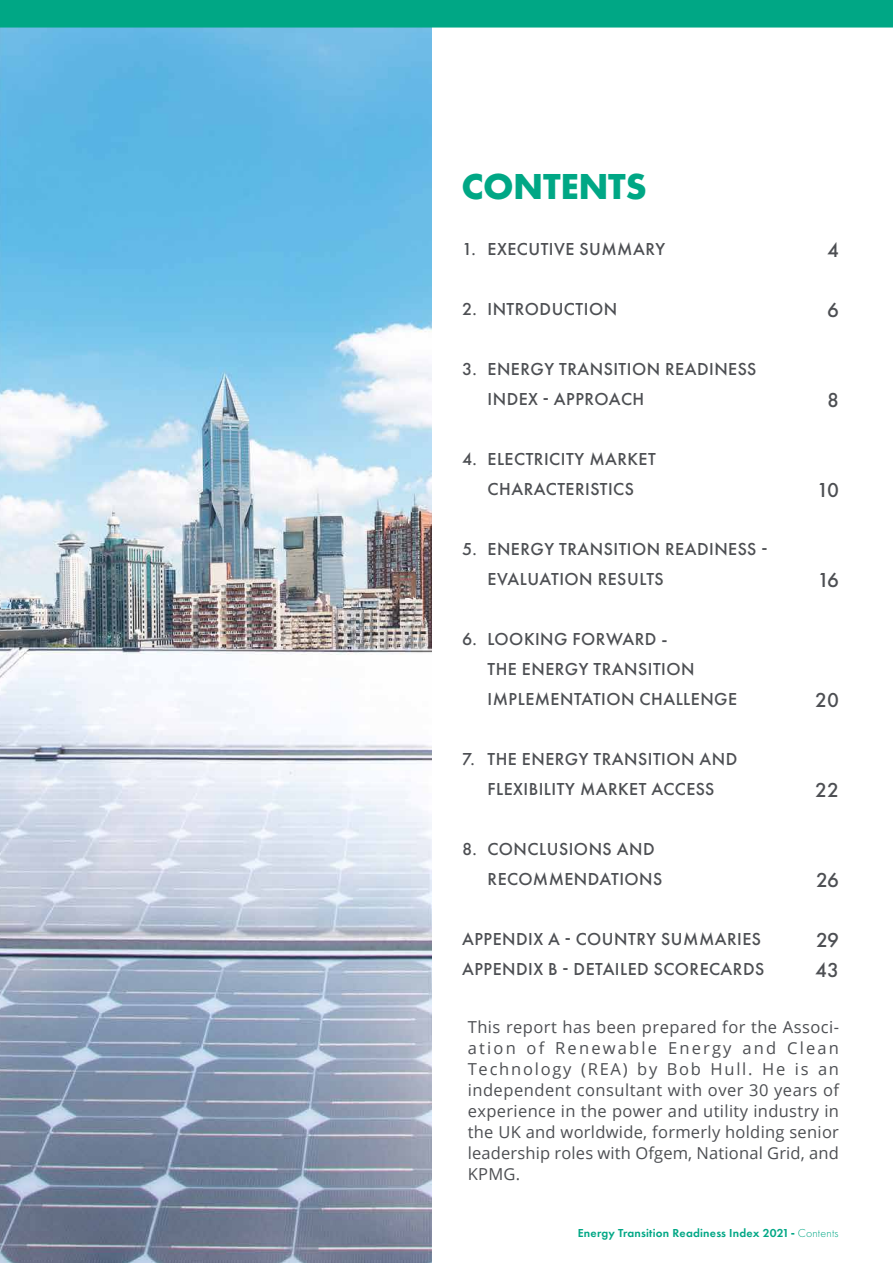
<style>
.page{position:relative;width:893px;height:1263px;background:#fff}
.page>*{position:absolute;margin:0;border:0;box-sizing:border-box;transform-origin:0 0}
.t1{font:700 37.5px "Futura PT";letter-spacing:-.01em;color:#00a785}
.t2{font:500 21px/30px "Futura PT";letter-spacing:-.045em;color:#4d4f53}
.t3{font:500 18px/30px "Futura PT";letter-spacing:.025em;color:#4d4f53}
.t4{font:16.5px/21px "Open Sans";letter-spacing:.01em;color:#4d4f53;text-align:justify}
.t5{font:600 12px "Futura PT";letter-spacing:.015em;color:#00a785}
.s1{font-weight:700}
.s2{font-weight:300}
</style>
<div class="page">
<img style="left:0;top:28px;width:432px;height:1235px">
<div style="left:0;top:0;width:893px;height:28px;background:#00a785"></div>
<h1 class="t1" style="left:461px;top:162px;width:187px">CONTENTS</h1>
<p class="t3" style="left:462px;top:234px;width:205px">1. EXECUTIVE SUMMARY</p>
<p class="t3" style="left:462px;top:294px;width:157px">2. INTRODUCTION</p>
<p class="t3" style="left:488px;top:354px;width:270px;text-indent:-26px">3. ENERGY TRANSITION READINESS<br>INDEX - APPROACH</p>
<p class="t3" style="left:462px;top:444px;width:195px;text-align:center">4. ELECTRICITY MARKET<br>CHARACTERISTICS</p>
<p class="t3" style="left:488px;top:534px;width:281px;text-indent:-26px">5. ENERGY TRANSITION READINESS -<br>EVALUATION RESULTS</p>
<p class="t3" style="left:488px;top:624px;width:251px;text-indent:-26px">6. LOOKING FORWARD -<br>THE ENERGY TRANSITION<br>IMPLEMENTATION CHALLENGE</p>
<p class="t3" style="left:462px;top:744px;width:277px;text-align:center">7. THE ENERGY TRANSITION AND<br>FLEXIBILITY MARKET ACCESS</p>
<p class="t3" style="left:488px;top:834px;width:176px;text-indent:-26px">8. CONCLUSIONS AND<br>RECOMMENDATIONS</p>
<p class="t3" style="left:462px;top:924px;width:304px">APPENDIX A - COUNTRY SUMMARIES<br>APPENDIX B - DETAILED SCORECARDS</p>
<p class="t2" style="left:827px;top:235px;width:13px">4</p>
<p class="t2" style="left:827px;top:295px;width:13px">6</p>
<p class="t2" style="left:827px;top:385px;width:13px">8</p>
<p class="t2" style="left:817px;top:475px;width:24px">10</p>
<p class="t2" style="left:817px;top:565px;width:23px">16</p>
<p class="t2" style="left:815px;top:685px;width:25px">20</p>
<p class="t2" style="left:815px;top:775px;width:25px">22</p>
<p class="t2" style="left:816px;top:865px;width:24px">26</p>
<p class="t2" style="left:815px;top:925px;width:25px">29<br>43</p>
<p class="t4" style="left:468px;top:1016px;width:373px">This report has been prepared for the Associ&shy;ation of Renewable Energy and Clean Technology (REA) by Bob Hull. He is an independent consultant with over 30 years of experience in the power and utility industry in the UK and worldwide, formerly holding senior leadership roles with Ofgem, National Grid, and KPMG.</p>
<p class="t5" style="left:578px;top:1225px;width:262px">Energy Transition Readiness Index 2021<span class="s1">-</span> <span class="s2">Contents</span></p>
</div>
